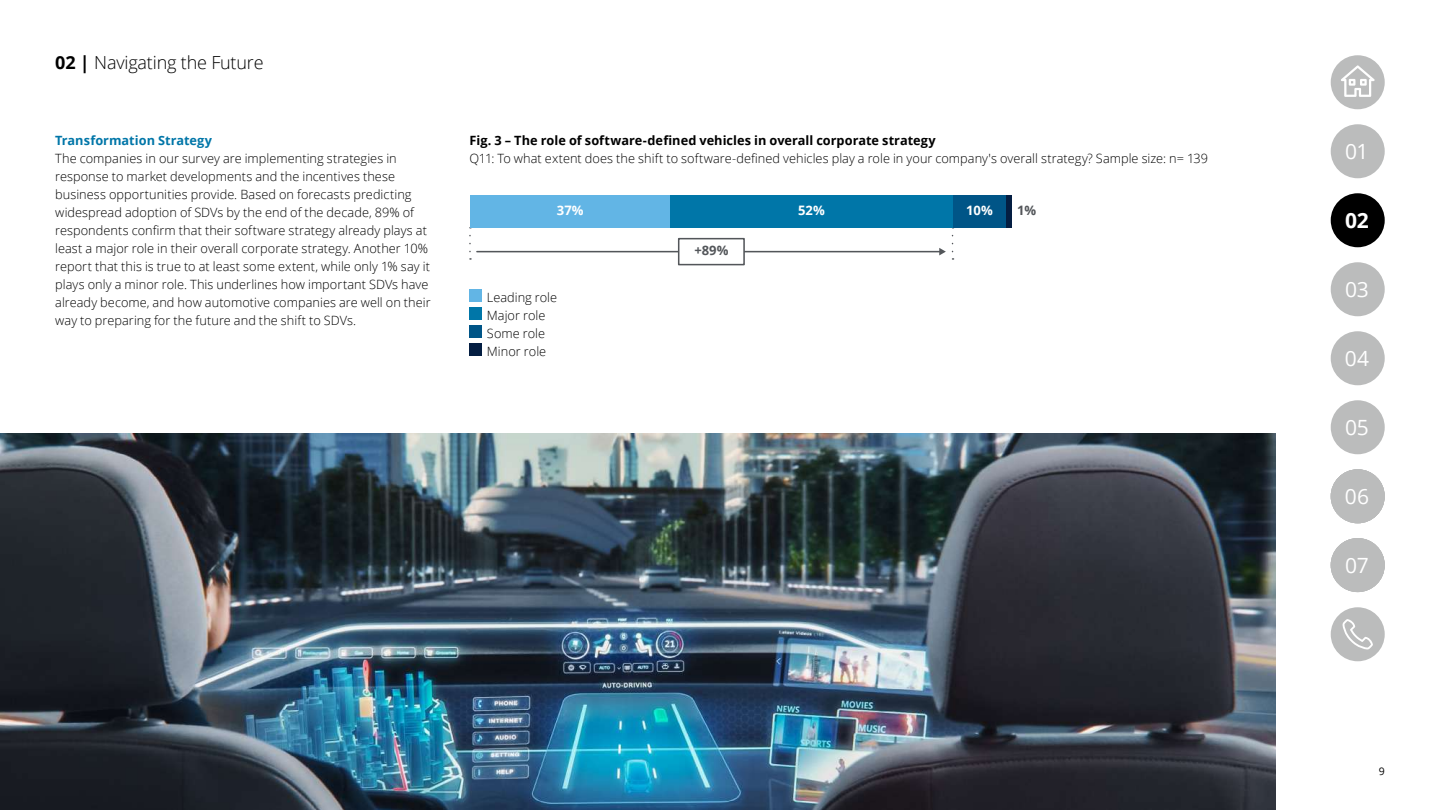
<style>
.page{position:relative;width:1440px;height:810px;background:#fff}
.page>*{position:absolute;margin:0;border:0;box-sizing:border-box;transform-origin:0 0}
.t1{font:21px "Open Sans";letter-spacing:-.015em;color:#fff}
.t2{font:700 21px "Open Sans";color:#fff}
.t3{font:300 18px "Open Sans";letter-spacing:-.01em;color:#000}
.t4{font:700 13.05px "Open Sans";color:#fff}
.t5{font:700 13.05px "Open Sans";color:#53565a}
.t6{font:300 12.75px/18px "Open Sans";letter-spacing:.005em;color:#000}
.t7{font:700 12.75px "Open Sans";color:#000}
.t8{font:700 12.75px "Open Sans";color:#0076a8}
.t9{font:10.5px "Open Sans";color:#000}
.s1{font-weight:700}
</style>
<div class="page">
<div style="left:1331px;top:193px;width:54px;height:54px;background:#000;border-radius:50%"></div>
<svg style="left:1331px;top:55px;width:54px;height:54px"></svg>
<div style="left:1331px;top:331px;width:54px;height:54px;background:#bbbcbc;border-radius:50%"></div>
<div style="left:1331px;top:262px;width:54px;height:54px;background:#bbbcbc;border-radius:50%"></div>
<div style="left:1331px;top:400px;width:54px;height:54px;background:#bbbcbc;border-radius:50%"></div>
<div style="left:1331px;top:124px;width:54px;height:54px;background:#bbbcbc;border-radius:50%"></div>
<div style="left:1331px;top:469px;width:54px;height:54px;background:#bbbcbc;border-radius:50%"></div>
<div style="left:1331px;top:538px;width:54px;height:54px;background:#bbbcbc;border-radius:50%"></div>
<svg style="left:1331px;top:607px;width:54px;height:54px"></svg>
<img style="left:0;top:433px;width:1275px;height:377px">
<hr style="left:477px;top:251px;width:463px;height:1px;background:#53565a">
<svg style="left:939px;top:248px;width:7px;height:7px"></svg>
<div style="left:679px;top:239px;width:65px;height:26px;background:#fff"></div>
<div style="left:678px;top:238px;width:67px;height:27px;border:2px solid #53565a"></div>
<svg style="left:469px;top:236px;width:2px;height:24px"></svg>
<svg style="left:952px;top:236px;width:2px;height:24px"></svg>
<div style="left:470px;top:195px;width:200px;height:33px;background:#62b5e5"></div>
<div style="left:670px;top:195px;width:283px;height:33px;background:#0076a8"></div>
<div style="left:953px;top:195px;width:54px;height:33px;background:#005587"></div>
<div style="left:1007px;top:195px;width:5px;height:33px;background:#041e42"></div>
<div style="left:470px;top:289px;width:12px;height:13px;background:#62b5e5"></div>
<div style="left:470px;top:307px;width:12px;height:13px;background:#0076a8"></div>
<div style="left:470px;top:325px;width:12px;height:13px;background:#005587"></div>
<div style="left:470px;top:343px;width:12px;height:13px;background:#041e42"></div>
<h2 class="t3" style="left:55px;top:50px;width:210px"><span class="s1">02 |</span> Navigating the Future</h2>
<p class="t8" style="left:55px;top:132px;width:158px">Transformation Strategy</p>
<p class="t6" style="left:55px;top:149px;width:377px">The companies in our survey are implementing strategies in response to market developments and the incentives these business opportunities provide. Based on forecasts predicting widespread adoption of SDVs by the end of the decade, 89% of respondents confirm that their software strategy already plays at least a major role in their overall corporate strategy. Another 10% report that this is true to at least some extent, while only 1% say it plays only a minor role. This underlines how important SDVs have already become, and how automotive companies are well on their way to preparing for the future and the shift to SDVs.</p>
<p class="t7" style="left:469px;top:132px;width:468px">Fig. 3 – The role of software-defined vehicles in overall corporate strategy</p>
<p class="t6" style="left:469px;top:149px;width:740px">Q11: To what extent does the shift to software-defined vehicles play a role in your company's overall strategy? Sample size: n= 139</p>
<p class="t4" style="left:557px;top:201px;width:28px">37%</p>
<p class="t4" style="left:798px;top:201px;width:28px">52%</p>
<p class="t4" style="left:966px;top:201px;width:28px">10%</p>
<p class="t5" style="left:1017px;top:201px;width:21px">1%</p>
<p class="t6" style="left:487px;top:288px;width:72px">Leading role<br>Major role<br>Some role<br>Minor role</p>
<p class="t5" style="left:694px;top:241px;width:36px">+89%</p>
<h1 class="t1" style="left:1345px;top:137px;width:25px">01</h1>
<h1 class="t2" style="left:1345px;top:206px;width:25px">02</h1>
<h1 class="t1" style="left:1345px;top:275px;width:25px">03</h1>
<h1 class="t1" style="left:1345px;top:344px;width:26px">04</h1>
<h1 class="t1" style="left:1345px;top:413px;width:25px">05</h1>
<h1 class="t1" style="left:1345px;top:482px;width:26px">06</h1>
<h1 class="t1" style="left:1345px;top:551px;width:25px">07</h1>
<h1 class="t1" style="left:1357px;top:551px;width:14px">6</h1>
<p class="t9" style="left:1379px;top:764px;width:8px">9</p>
</div>
